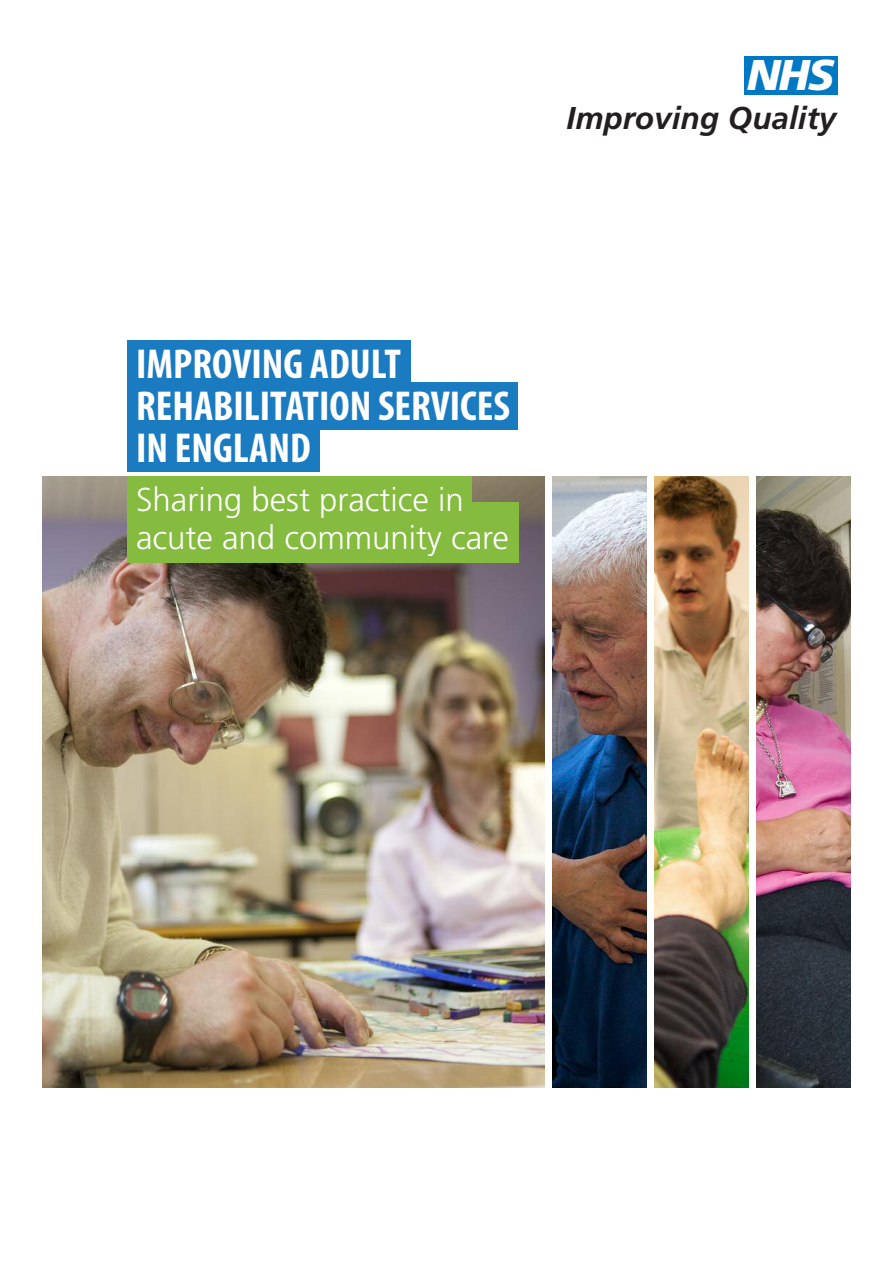
<style>
.page{position:relative;width:893px;height:1263px;background:#fff}
.page>*{position:absolute;margin:0;border:0;box-sizing:border-box;transform-origin:0 0}
.t1{font:italic 900 43.05px "Frutiger";color:#fff}
.t2{font:700 condensed 42px/42px "Myriad Pro";color:#fff}
.t3{font:300 33px/37.5px "Frutiger";color:#fff}
.t4{font:italic 700 31.5px "Frutiger";color:#231f20}
</style>
<div class="page">
<img style="left:43px;top:476px;width:501px;height:611px">
<div style="left:744px;top:56px;width:94px;height:39px;background:#0079c2"></div>
<div style="left:128px;top:502px;width:391px;height:60px;background:#85bc3f"></div>
<div style="left:128px;top:383px;width:390px;height:47px;background:#1a7bc1"></div>
<div style="left:128px;top:428px;width:192px;height:43px;background:#1a7bc1"></div>
<div style="left:128px;top:476px;width:344px;height:54px;background:#85bc3f"></div>
<div style="left:128px;top:341px;width:283px;height:47px;background:#1a7bc1"></div>
<img style="left:553px;top:476px;width:93px;height:611px">
<img style="left:655px;top:476px;width:93px;height:611px">
<img style="left:757px;top:476px;width:93px;height:611px">
<p class="t1" style="left:747px;top:58px;width:89px">NHS</p>
<p class="t4" style="left:567px;top:105px;width:271px">Improving Quality</p>
<p class="t2" style="left:136px;top:347px;width:375px">IMPROVING ADULT<br>REHABILITATION SERVICES<br>IN ENGLAND</p>
<p class="t3" style="left:136px;top:483px;width:374px">Sharing best practice in acute and community care</p>
</div>
